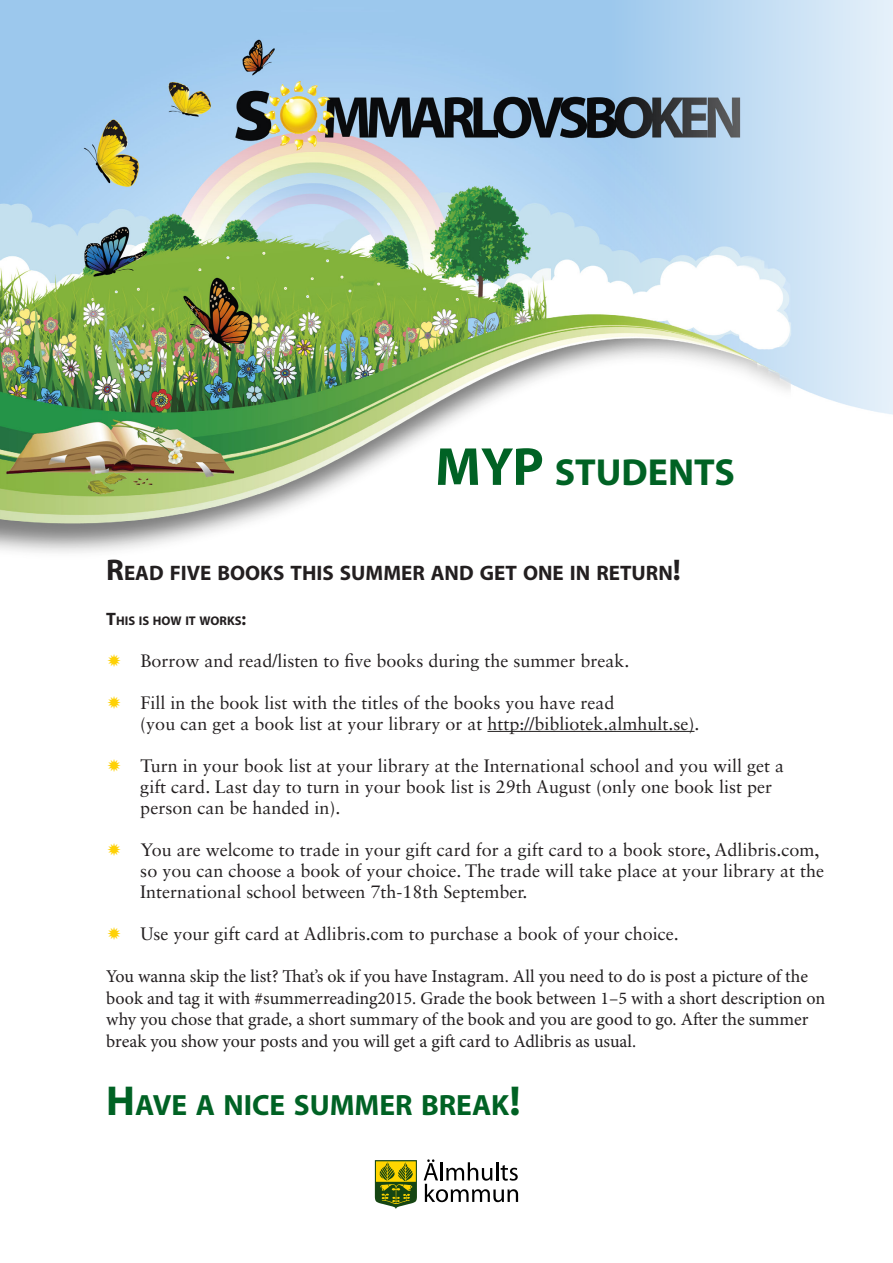
<style>
.page{position:relative;width:893px;height:1263px;background:#fff}
.page>*{position:absolute;margin:0;border:0;box-sizing:border-box;transform-origin:0 0}
.t1{font:700 37.8px "Myriad Pro";color:#006224}
.t2{font:700 29.4px "Myriad Pro";color:#006224}
.t3{font:700 21px "Myriad Pro";color:#231f20}
.t4{font:18px/21px "Sabon LT Std";color:#231f20}
.t5{font:18px/21.6px "Minion Pro";letter-spacing:-.005em;color:#231f20}
.t6{font:700 12.6px "Myriad Pro";color:#231f20}
.s1{font-size:54px}
.s2{font-size:30px}
.s3{font-size:18px}
.s4{font-size:42px}
</style>
<div class="page">
<img style="left:0;top:0;width:893px;height:553px">
<hr style="left:487px;top:731px;width:207px;height:1px;background:#231f20">
<svg style="left:375px;top:1160px;width:42px;height:49px;background:#838d21"></svg>
<svg style="left:424px;top:1159px;width:94px;height:43px"></svg>
<p class="t1" style="left:435px;top:447px;width:301px"><span class="s1">MYP</span> STUDENTS</p>
<p class="t3" style="left:106px;top:559px;width:576px"><span class="s2">R</span>EAD FIVE BOOKS THIS SUMMER AND GET ONE IN RETURN<span class="s2">!</span></p>
<p class="t6" style="left:106px;top:612px;width:142px"><span class="s3">T</span>HIS IS HOW IT WORKS<span class="s3">:</span></p>
<p class="t4" style="left:140px;top:650px;width:491px">Borrow and read/listen to five books during the summer break.</p>
<p class="t4" style="left:140px;top:692px;width:561px">Fill in the book list with the titles of the books you have read<br>(you can get a book list at your library or at http://bibliotek.almhult.se).</p>
<p class="t4" style="left:140px;top:755px;width:645px">Turn in your book list at your library at the International school and you will get a gift card. Last day to turn in your book list is 29th August (only one book list per person can be handed in).</p>
<p class="t4" style="left:140px;top:839px;width:685px">You are welcome to trade in your gift card for a gift card to a book store, Adlibris.com, so you can choose a book of your choice. The trade will take place at your library at the<br>International school between 7th-18th September.</p>
<p class="t4" style="left:140px;top:923px;width:540px">Use your gift card at Adlibris.com to purchase a book of your choice.</p>
<p class="t5" style="left:106px;top:966px;width:720px">You wanna skip the list? That’s ok if you have Instagram. All you need to do is post a picture of the book and tag it with #summerreading2015. Grade the book between 1–5 with a short description on why you chose that grade, a short summary of the book and you are good to go. After the summer break you show your posts and you will get a gift card to Adlibris as usual.</p>
<p class="t2" style="left:106px;top:1085px;width:416px"><span class="s4">H</span>AVE A NICE SUMMER BREAK<span class="s4">!</span></p>
</div>
